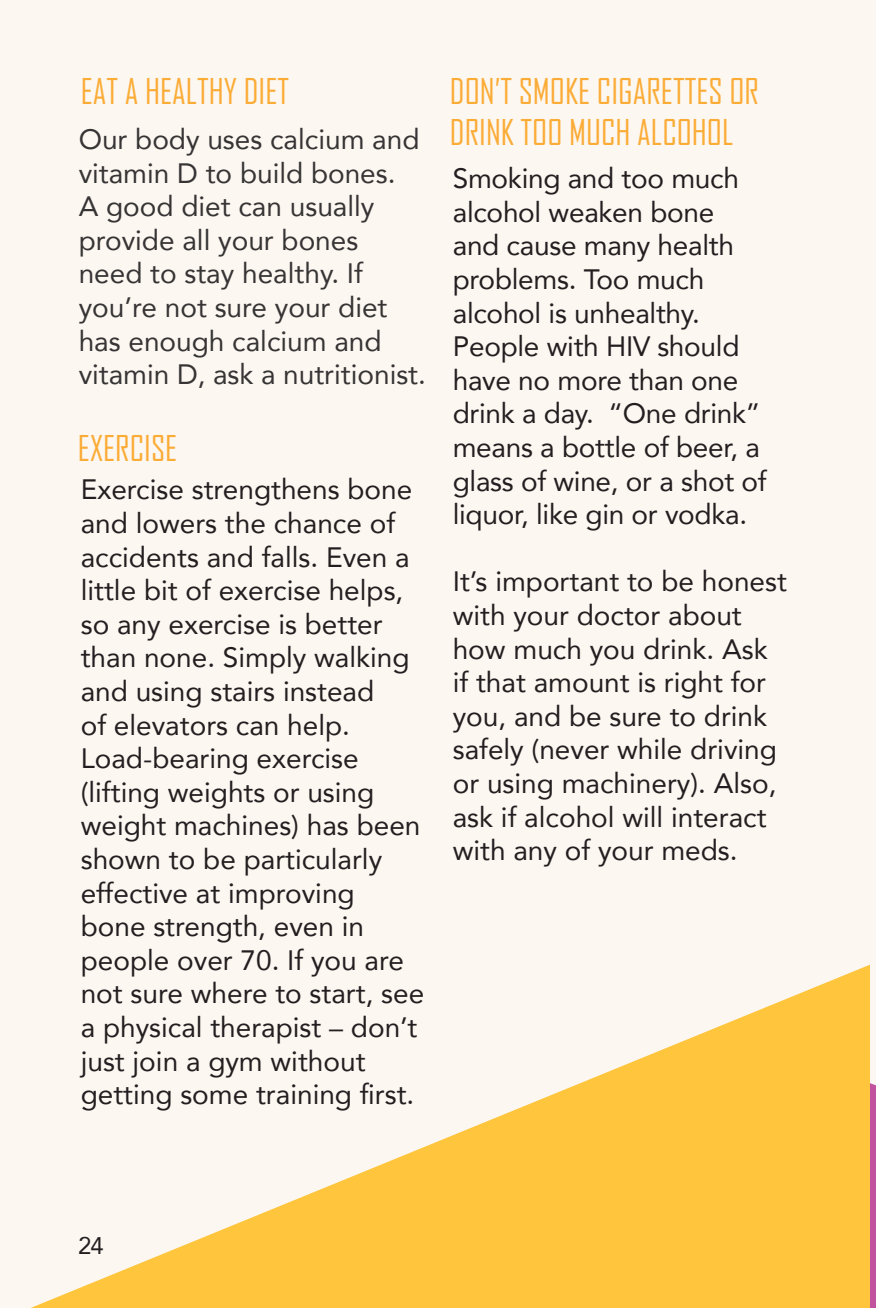
<style>
.page{position:relative;width:876px;height:1308px;background:#fff}
.page>*{position:absolute;margin:0;border:0;box-sizing:border-box;transform-origin:0 0}
.t1{font:34px "Agency FB";color:#fbac37}
.t2{font:28px/33.6px "Avenir";color:#231f20}
.t3{font:28px/33.6px "Avenir";color:#363434}
.Text_A{font:24px "Avenir";color:#231f20}
</style>
<div class="page">
<div style="left:0;top:0;width:876px;height:1301px;background:#fcf7f1"></div>
<svg style="left:6px;top:965px;width:864px;height:343px;fill:#fcf7f1"></svg>
<svg style="left:0;top:0;width:7px;height:7px"></svg>
<svg style="left:0;top:1301px;width:7px;height:7px"></svg>
<svg style="left:869px;top:0;width:7px;height:7px"></svg>
<svg style="left:869px;top:1083px;width:7px;height:225px;background:#ca6390"></svg>
<p class="t1" style="left:81px;top:71px;width:210px">EAT A HEALTHY DIET</p>
<p class="t1" style="left:450px;top:71px;width:311px">DON’T SMOKE CIGARETTES OR</p>
<p class="t3" style="left:79px;top:122px;width:342px">Our body uses calcium and</p>
<p class="t1" style="left:450px;top:111px;width:285px">DRINK TOO MUCH ALCOHOL</p>
<p class="t3" style="left:79px;top:155px;width:349px">vitamin D to build bones.<br>A good diet can usually provide all your bones need to stay healthy. If you’re not sure your diet has enough calcium and vitamin D, ask a nutritionist.</p>
<p class="t2" style="left:453px;top:161px;width:315px">Smoking and too much alcohol weaken bone and cause many health problems. Too much alcohol is unhealthy.<br>People with HIV should have no more than one drink a day. “One drink” means a bottle of beer, a glass of wine, or a shot of liquor, like gin or vodka.</p>
<p class="t2" style="left:453px;top:564px;width:336px">It’s important to be honest with your doctor about how much you drink. Ask if that amount is right for you, and be sure to drink safely (never while driving or using machinery). Also, ask if alcohol will interact with any of your meds.</p>
<p class="t1" style="left:78px;top:428px;width:101px">EXERCISE</p>
<p class="t2" style="left:81px;top:472px;width:345px">Exercise strengthens bone and lowers the chance of accidents and falls. Even a little bit of exercise helps, so any exercise is better than none. Simply walking and using stairs instead<br>of elevators can help.<br>Load-bearing exercise (lifting weights or using weight machines) has been shown to be particularly effective at improving bone strength, even in people over 70. If you are not sure where to start, see a physical therapist – don’t just join a gym without getting some training first.</p>
<p class="Text_A" style="left:78px;top:1226px;width:27px">24</p>
</div>
